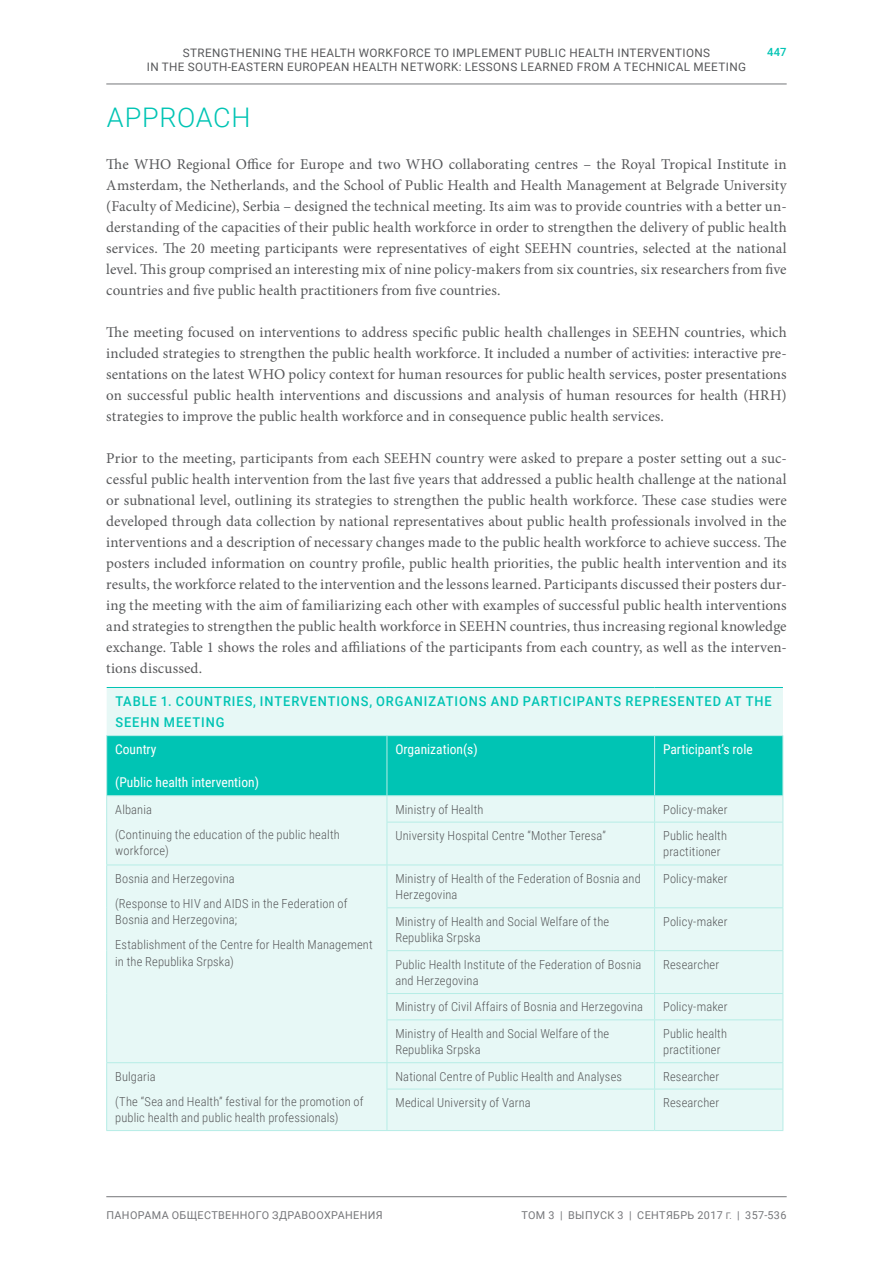
<style>
.page{position:relative;width:893px;height:1263px;background:#fff}
.page>*{position:absolute;margin:0;border:0;box-sizing:border-box;transform-origin:0 0}
.HEAD_B{font:300 27px "Roboto";letter-spacing:.025em;color:#00c4b4}
.BODY_TEXT{font:15px/21px "Minion Pro";letter-spacing:.005em;color:#57585a;text-align:justify}
.TABLE_TITLE{font:500 13.5px/21px "Roboto";letter-spacing:.07em;color:#00c4b4;scale:.95 1}
.TABLE_HEADER{font:13.5px "Roboto Condensed";color:#fff}
.TABLE_BODY{font:300 12.45px/16.5px "Roboto Condensed";letter-spacing:.015em;color:#57585a}
.t1{font:11.7px/14.1px "Roboto";letter-spacing:.035em;color:#57585a;text-align:center}
.t2{font:500 11.25px "Roboto";color:#00c4b4}
.t3{font:10.8px "Roboto";letter-spacing:.035em;color:#757679}
.s1{font-size:9px}
</style>
<div class="page">
<hr style="left:106px;top:84px;width:681px;height:1px;background:#757679">
<hr style="left:106px;top:1196px;width:681px;height:1px;background:#757679">
<div style="left:107px;top:688px;width:676px;height:442px;background:#e7f8f6"></div>
<hr style="left:387px;top:822px;width:268px;height:1px;background:#b6ede6">
<hr style="left:387px;top:822px;width:1px;height:42px;background:#b6ede6">
<hr style="left:655px;top:822px;width:128px;height:1px;background:#b6ede6">
<hr style="left:654px;top:822px;width:1px;height:42px;background:#b6ede6">
<hr style="left:106px;top:864px;width:281px;height:1px;background:#b6ede6">
<hr style="left:387px;top:864px;width:268px;height:1px;background:#b6ede6">
<hr style="left:387px;top:865px;width:1px;height:42px;background:#b6ede6">
<hr style="left:655px;top:864px;width:128px;height:1px;background:#b6ede6">
<hr style="left:654px;top:865px;width:1px;height:42px;background:#b6ede6">
<hr style="left:387px;top:907px;width:268px;height:1px;background:#b6ede6">
<hr style="left:387px;top:908px;width:1px;height:42px;background:#b6ede6">
<hr style="left:655px;top:907px;width:128px;height:1px;background:#b6ede6">
<hr style="left:654px;top:908px;width:1px;height:42px;background:#b6ede6">
<hr style="left:387px;top:950px;width:268px;height:1px;background:#b6ede6">
<hr style="left:387px;top:951px;width:1px;height:42px;background:#b6ede6">
<hr style="left:655px;top:950px;width:128px;height:1px;background:#b6ede6">
<hr style="left:654px;top:951px;width:1px;height:42px;background:#b6ede6">
<hr style="left:387px;top:993px;width:268px;height:1px;background:#b6ede6">
<svg style="left:387px;top:994px;width:1px;height:25px"></svg>
<hr style="left:655px;top:993px;width:128px;height:1px;background:#b6ede6">
<svg style="left:654px;top:994px;width:1px;height:25px"></svg>
<hr style="left:387px;top:1019px;width:268px;height:1px;background:#b6ede6">
<hr style="left:387px;top:1020px;width:1px;height:42px;background:#b6ede6">
<hr style="left:655px;top:1019px;width:128px;height:1px;background:#b6ede6">
<hr style="left:654px;top:1020px;width:1px;height:42px;background:#b6ede6">
<hr style="left:106px;top:1062px;width:281px;height:1px;background:#b6ede6">
<hr style="left:387px;top:1062px;width:268px;height:1px;background:#b6ede6">
<svg style="left:387px;top:1063px;width:1px;height:26px"></svg>
<hr style="left:655px;top:1062px;width:128px;height:1px;background:#b6ede6">
<svg style="left:654px;top:1063px;width:1px;height:26px"></svg>
<hr style="left:387px;top:1089px;width:268px;height:1px;background:#b6ede6">
<hr style="left:387px;top:1089px;width:1px;height:41px;background:#b6ede6">
<hr style="left:655px;top:1089px;width:128px;height:1px;background:#b6ede6">
<hr style="left:654px;top:1089px;width:1px;height:41px;background:#b6ede6">
<hr style="left:106px;top:1130px;width:281px;height:1px;background:#b6ede6">
<hr style="left:387px;top:1130px;width:268px;height:1px;background:#b6ede6">
<hr style="left:655px;top:1130px;width:128px;height:1px;background:#b6ede6">
<hr style="left:107px;top:687px;width:280px;height:1px;background:#00c4b4">
<hr style="left:387px;top:687px;width:268px;height:1px;background:#00c4b4">
<hr style="left:655px;top:687px;width:128px;height:1px;background:#00c4b4">
<hr style="left:106px;top:735px;width:281px;height:1px;background:#b6ede6">
<hr style="left:387px;top:735px;width:268px;height:1px;background:#b6ede6">
<hr style="left:655px;top:735px;width:128px;height:1px;background:#b6ede6">
<svg style="left:106px;top:736px;width:677px;height:86px;background:#48d4c8"></svg>
<hr style="left:106px;top:822px;width:1px;height:42px;background:#b6ede6">
<hr style="left:782px;top:822px;width:1px;height:42px;background:#b6ede6">
<hr style="left:106px;top:865px;width:1px;height:43px;background:#b6ede6">
<hr style="left:782px;top:865px;width:1px;height:42px;background:#b6ede6">
<hr style="left:106px;top:908px;width:1px;height:43px;background:#b6ede6">
<hr style="left:782px;top:908px;width:1px;height:42px;background:#b6ede6">
<hr style="left:106px;top:951px;width:1px;height:42px;background:#b6ede6">
<hr style="left:782px;top:951px;width:1px;height:42px;background:#b6ede6">
<svg style="left:106px;top:993px;width:1px;height:27px"></svg>
<svg style="left:782px;top:994px;width:1px;height:25px"></svg>
<hr style="left:106px;top:1020px;width:1px;height:42px;background:#b6ede6">
<hr style="left:782px;top:1020px;width:1px;height:42px;background:#b6ede6">
<svg style="left:106px;top:1063px;width:1px;height:26px"></svg>
<svg style="left:782px;top:1063px;width:1px;height:26px"></svg>
<hr style="left:106px;top:1089px;width:1px;height:41px;background:#b6ede6">
<hr style="left:782px;top:1089px;width:1px;height:41px;background:#b6ede6">
<p class="t1" style="left:147px;top:45px;width:601px">STRENGTHENING THE HEALTH WORKFORCE TO IMPLEMENT PUBLIC HEALTH INTERVENTIONS<br>IN THE SOUTH-EASTERN EUROPEAN HEALTH NETWORK: LESSONS LEARNED FROM A TECHNICAL MEETING</p>
<p class="HEAD_B" style="left:107px;top:98px;width:145px">APPROACH</p>
<p class="BODY_TEXT" style="left:106px;top:153px;width:682px">The WHO Regional Office for Europe and two WHO collaborating centres – the Royal Tropical Institute in Amsterdam, the Netherlands, and the School of Public Health and Health Management at Belgrade University (Faculty of Medicine), Serbia – designed the technical meeting. Its aim was to provide countries with a better un&shy;derstanding of the capacities of their public health workforce in order to strengthen the delivery of public health services. The 20 meeting participants were representatives of eight SEEHN countries, selected at the national level. This group comprised an interesting mix of nine policy-makers from six countries, six researchers from five countries and five public health practitioners from five countries.</p>
<p class="BODY_TEXT" style="left:106px;top:321px;width:682px">The meeting focused on interventions to address specific public health challenges in SEEHN countries, which included strategies to strengthen the public health workforce. It included a number of activities: interactive pre&shy;sentations on the latest WHO policy context for human resources for public health services, poster presentations on successful public health interventions and discussions and analysis of human resources for health (HRH) strategies to improve the public health workforce and in consequence public health services.</p>
<p class="BODY_TEXT" style="left:106px;top:447px;width:682px">Prior to the meeting, participants from each SEEHN country were asked to prepare a poster setting out a suc&shy;cessful public health intervention from the last five years that addressed a public health challenge at the national or subnational level, outlining its strategies to strengthen the public health workforce. These case studies were developed through data collection by national representatives about public health professionals involved in the interventions and a description of necessary changes made to the public health workforce to achieve success. The posters included information on country profile, public health priorities, the public health intervention and its results, the workforce related to the intervention and the lessons learned. Participants discussed their posters dur&shy;ing the meeting with the aim of familiarizing each other with examples of successful public health interventions and strategies to strengthen the public health workforce in SEEHN countries, thus increasing regional knowledge exchange. Table 1 shows the roles and affiliations of the participants from each country, as well as the interven&shy;tions discussed.</p>
<p class="TABLE_TITLE" style="left:115px;top:690px;width:692px">TABLE 1. COUNTRIES, INTERVENTIONS, ORGANIZATIONS AND PARTICIPANTS REPRESENTED AT THE<br>SEEHN MEETING</p>
<p class="TABLE_HEADER" style="left:115px;top:740px;width:43px">Country</p>
<p class="TABLE_HEADER" style="left:115px;top:773px;width:145px">(Public health intervention)</p>
<p class="t2" style="left:767px;top:44px;width:21px">447</p>
<p class="TABLE_HEADER" style="left:395px;top:740px;width:84px">Organization(s)</p>
<p class="TABLE_HEADER" style="left:663px;top:740px;width:91px">Participant’s role</p>
<p class="TABLE_BODY" style="left:115px;top:800px;width:38px">Albania</p>
<p class="TABLE_BODY" style="left:115px;top:825px;width:226px">(Continuing the education of the public health workforce)</p>
<p class="TABLE_BODY" style="left:115px;top:870px;width:121px">Bosnia and Herzegovina</p>
<p class="TABLE_BODY" style="left:115px;top:895px;width:234px">(Response to HIV and AIDS in the Federation of<br>Bosnia and Herzegovina;</p>
<p class="TABLE_BODY" style="left:115px;top:936px;width:259px">Establishment of the Centre for Health Management in the Republika Srpska)</p>
<p class="TABLE_BODY" style="left:115px;top:1067px;width:42px">Bulgaria</p>
<p class="TABLE_BODY" style="left:115px;top:1092px;width:250px">(The “Sea and Health” festival for the promotion of public health and public health professionals)</p>
<p class="TABLE_BODY" style="left:395px;top:800px;width:90px">Ministry of Health</p>
<p class="TABLE_BODY" style="left:663px;top:800px;width:66px">Policy-maker</p>
<p class="TABLE_BODY" style="left:395px;top:827px;width:212px">University Hospital Centre “Mother Teresa”</p>
<p class="TABLE_BODY" style="left:663px;top:827px;width:65px">Public health practitioner</p>
<p class="TABLE_BODY" style="left:395px;top:870px;width:247px">Ministry of Health of the Federation of Bosnia and<br>Herzegovina</p>
<p class="TABLE_BODY" style="left:663px;top:870px;width:66px">Policy-maker</p>
<p class="TABLE_BODY" style="left:395px;top:912px;width:215px">Ministry of Health and Social Welfare of the<br>Republika Srpska</p>
<p class="TABLE_BODY" style="left:663px;top:912px;width:66px">Policy-maker</p>
<p class="TABLE_BODY" style="left:395px;top:955px;width:247px">Public Health Institute of the Federation of Bosnia and Herzegovina</p>
<p class="TABLE_BODY" style="left:663px;top:955px;width:58px">Researcher</p>
<p class="TABLE_BODY" style="left:395px;top:998px;width:249px">Ministry of Civil Affairs of Bosnia and Herzegovina</p>
<p class="TABLE_BODY" style="left:663px;top:998px;width:66px">Policy-maker</p>
<p class="TABLE_BODY" style="left:395px;top:1024px;width:215px">Ministry of Health and Social Welfare of the<br>Republika Srpska</p>
<p class="TABLE_BODY" style="left:663px;top:1024px;width:65px">Public health practitioner</p>
<p class="TABLE_BODY" style="left:395px;top:1067px;width:228px">National Centre of Public Health and Analyses</p>
<p class="TABLE_BODY" style="left:663px;top:1067px;width:58px">Researcher</p>
<p class="TABLE_BODY" style="left:395px;top:1094px;width:137px">Medical University of Varna</p>
<p class="TABLE_BODY" style="left:663px;top:1094px;width:58px">Researcher</p>
<p class="t3" style="left:106px;top:1207px;width:278px">ПАНОРАМА ОБЩЕСТВЕННОГО ЗДРАВООХРАНЕНИЯ</p>
<p class="t3" style="left:521px;top:1207px;width:267px">ТОМ 3 | ВЫПУСК 3 | СЕНТЯБРЬ 2017 <span class="s1">Г.</span> | 357-536</p>
</div>
